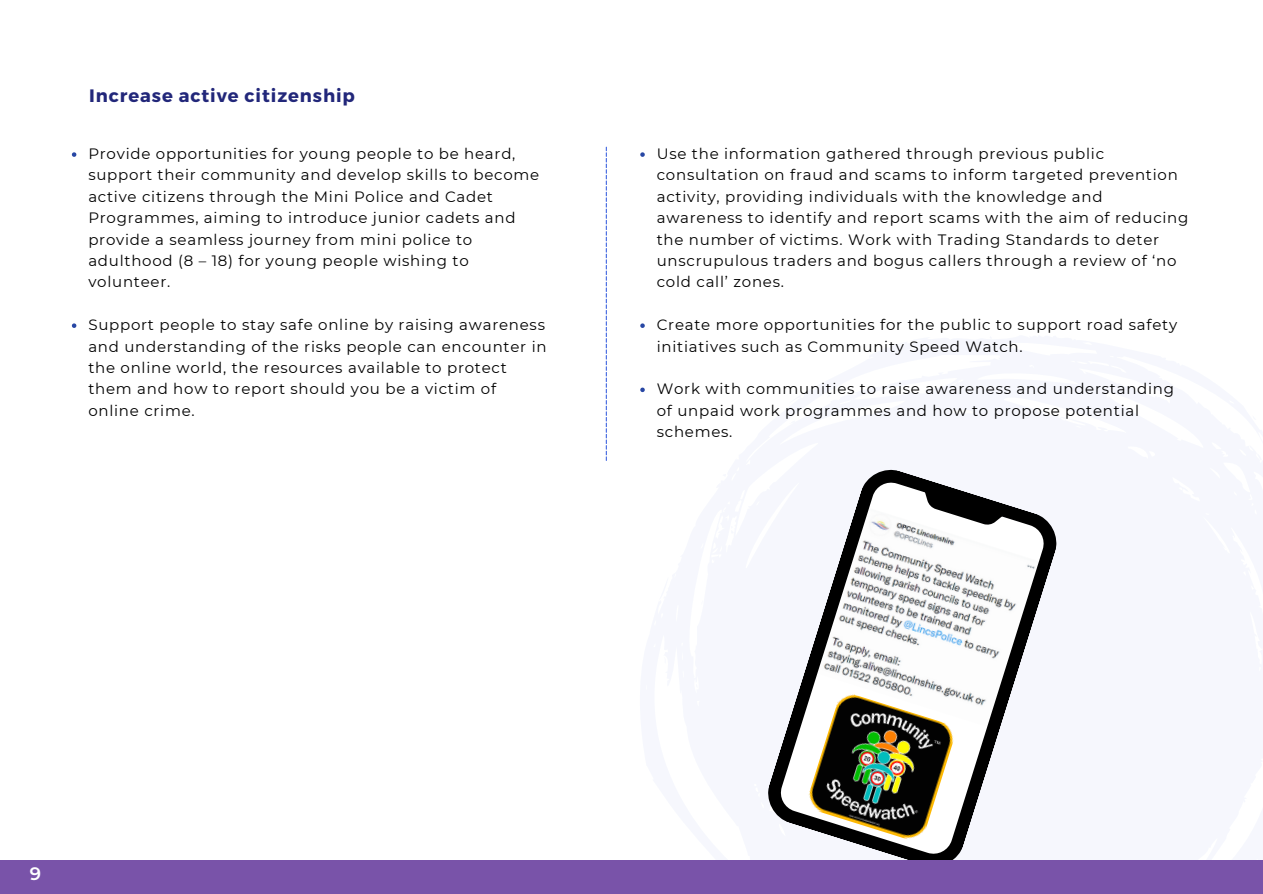
<style>
.page{position:relative;width:1263px;height:894px;background:#fff}
.page>*{position:absolute;margin:0;border:0;box-sizing:border-box;transform-origin:0 0}
.t1{font:700 18px "Montserrat";letter-spacing:.05em;color:#22277a}
.t2{font:600 18px "Montserrat";color:#fff}
.t3{font:15px/21.3px "Montserrat";letter-spacing:.05em;color:#000}
</style>
<div class="page">
<svg style="left:606px;top:147px;width:1px;height:314px"></svg>
<svg style="left:768px;top:469px;width:289px;height:390px"></svg>
<svg style="left:917px;top:485px;width:91px;height:44px"></svg>
<img style="left:805px;top:690px;width:153px;height:153px">
<div style="left:0;top:859px;width:1263px;height:34px;background:#7953a9"></div>
<svg style="left:72px;top:152px;width:4px;height:5px"></svg>
<svg style="left:72px;top:323px;width:4px;height:5px"></svg>
<svg style="left:640px;top:152px;width:5px;height:5px"></svg>
<svg style="left:640px;top:323px;width:5px;height:5px"></svg>
<svg style="left:640px;top:387px;width:5px;height:5px"></svg>
<p class="t1" style="left:89px;top:84px;width:267px">Increase active citizenship</p>
<p class="t3" style="left:88px;top:143px;width:452px">Provide opportunities for young people to be heard, support their community and develop skills to become active citizens through the Mini Police and Cadet Programmes, aiming to introduce junior cadets and provide a seamless journey from mini police to adulthood (8 – 18) for young people wishing to volunteer.</p>
<p class="t3" style="left:88px;top:314px;width:460px">Support people to stay safe online by raising awareness and understanding of the risks people can encounter in the online world, the resources available to protect them and how to report should you be a victim of online crime.</p>
<p class="t3" style="left:657px;top:143px;width:533px">Use the information gathered through previous public consultation on fraud and scams to inform targeted prevention activity, providing individuals with the knowledge and awareness to identify and report scams with the aim of reducing the number of victims. Work with Trading Standards to deter unscrupulous traders and bogus callers through a review of ‘no cold call’ zones.</p>
<p class="t3" style="left:657px;top:314px;width:522px">Create more opportunities for the public to support road safety initiatives such as Community Speed Watch.</p>
<p class="t3" style="left:657px;top:378px;width:519px">Work with communities to raise awareness and understanding of unpaid work programmes and how to propose potential schemes.</p>
<p class="t2" style="left:30px;top:862px;width:13px">9</p>
</div>
